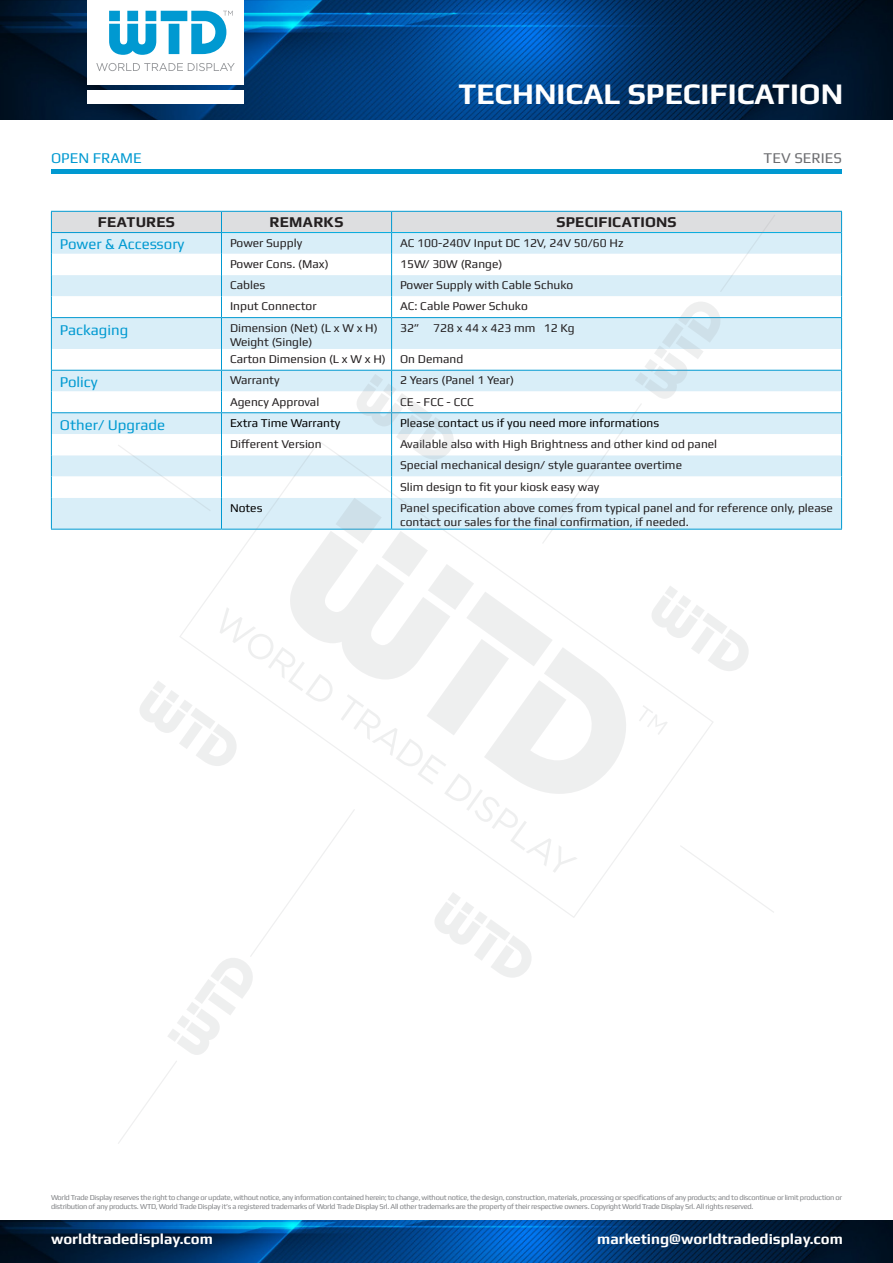
<style>
.page{position:relative;width:893px;height:1263px;background:#fff}
.page>*{position:absolute;margin:0;border:0;box-sizing:border-box;transform-origin:0 0}
.t1{font:700 30px "Play";color:#fff}
.t2{font:700 15px "Play";color:#fff}
.t3{font:15px "Play";color:#0099d1}
.t4{font:700 15px "Play";letter-spacing:.015em;color:#231f20}
.t5{font:15px "Play";color:#6c6d70}
.t6{font:12px/14.4px "Play";color:#231f20}
.t7{font:12px "Play";color:#000}
.t8{font:7.5px/9px "Play";letter-spacing:-.035em;color:#808285}
</style>
<div class="page">
<img style="left:0;top:1220px;width:893px;height:43px">
<img style="left:0;top:0;width:893px;height:119px">
<div style="left:87px;top:0;width:157px;height:85px;background:#fff"></div>
<div style="left:87px;top:90px;width:157px;height:14px;background:#fff"></div>
<svg style="left:96px;top:63px;width:139px;height:8px"></svg>
<svg style="left:109px;top:11px;width:124px;height:44px"></svg>
<hr style="left:51px;top:170px;width:791px;height:4px;background:#0099d1">
<svg style="left:714px;top:869px;width:60px;height:44px"></svg>
<svg style="left:219px;top:608px;width:358px;height:265px"></svg>
<svg style="left:285px;top:544px;width:351px;height:250px"></svg>
<svg style="left:639px;top:705px;width:28px;height:30px"></svg>
<svg style="left:140px;top:680px;width:99px;height:86px"></svg>
<svg style="left:435px;top:893px;width:96px;height:85px"></svg>
<svg style="left:652px;top:586px;width:97px;height:85px"></svg>
<svg style="left:118px;top:809px;width:237px;height:335px"></svg>
<svg style="left:51px;top:211px;width:791px;height:333px"></svg>
<h1 class="t1" style="left:459px;top:76px;width:386px">TECHNICAL SPECIFICATION</h1>
<p class="t3" style="left:51px;top:149px;width:92px">OPEN FRAME</p>
<p class="t5" style="left:764px;top:149px;width:80px">TEV SERIES</p>
<p class="t4" style="left:98px;top:213px;width:79px">FEATURES</p>
<p class="t4" style="left:269px;top:213px;width:76px">REMARKS</p>
<p class="t4" style="left:556px;top:213px;width:122px">SPECIFICATIONS</p>
<p class="t3" style="left:60px;top:235px;width:126px">Power &amp; Accessory</p>
<p class="t6" style="left:230px;top:235px;width:74px">Power Supply</p>
<p class="t6" style="left:400px;top:235px;width:225px">AC 100-240V Input DC 12V, 24V 50/60 Hz</p>
<p class="t6" style="left:230px;top:256px;width:100px">Power Cons. (Max)</p>
<p class="t6" style="left:400px;top:256px;width:104px">15W/ 30W (Range)</p>
<p class="t6" style="left:230px;top:278px;width:37px">Cables</p>
<p class="t6" style="left:400px;top:278px;width:175px">Power Supply with Cable Schuko</p>
<p class="t6" style="left:230px;top:299px;width:88px">Input Connector</p>
<p class="t6" style="left:400px;top:299px;width:129px">AC: Cable Power Schuko</p>
<p class="t3" style="left:60px;top:320px;width:70px">Packaging</p>
<p class="t6" style="left:230px;top:320px;width:149px">Dimension (Net) (L x W x H)<br>Weight (Single)</p>
<p class="t6" style="left:400px;top:320px;width:176px">32” 728 x 44 x 423 mm 12 Kg</p>
<p class="t6" style="left:230px;top:352px;width:235px">Carton Dimension (L x W x H) On Demand</p>
<p class="t3" style="left:60px;top:373px;width:39px">Policy</p>
<p class="t6" style="left:230px;top:373px;width:51px">Warranty</p>
<p class="t6" style="left:400px;top:373px;width:115px">2 Years (Panel 1 Year)</p>
<p class="t6" style="left:230px;top:394px;width:91px">Agency Approval</p>
<p class="t6" style="left:400px;top:394px;width:75px">CE - FCC - CCC</p>
<p class="t3" style="left:60px;top:416px;width:107px">Other/ Upgrade</p>
<p class="t7" style="left:230px;top:416px;width:112px">Extra Time Warranty</p>
<p class="t7" style="left:400px;top:416px;width:261px">Please contact us if you need more informations</p>
<p class="t6" style="left:230px;top:437px;width:93px">Different Version</p>
<p class="t6" style="left:400px;top:433px;width:319px;line-height:21.3px">Available also with High Brightness and other kind od panel<br>Special mechanical design/ style guarantee overtime<br>Slim design to fit your kiosk easy way</p>
<p class="t7" style="left:230px;top:501px;width:34px">Notes</p>
<p class="t6" style="left:400px;top:500px;width:434px">Panel specification above comes from typical panel and for reference only, please contact our sales for the final confirmation, if needed.</p>
<p class="t8" style="left:51px;top:1193px;width:792px">World Trade Display reserves the right to change or update, without notice, any information contained herein; to change, without notice, the design, construction, materials, processing or specifications of any products; and to discontinue or limit production or distribution of any products. WTD, World Trade Display it’s a registered trademarks of World Trade Display Srl. All other trademarks are the property of their respective owners. Copyright World Trade Display Srl. All rights reserved.</p>
<p class="t2" style="left:51px;top:1230px;width:163px">worldtradedisplay.com</p>
<p class="t2" style="left:597px;top:1230px;width:247px">marketing@worldtradedisplay.com</p>
</div>
